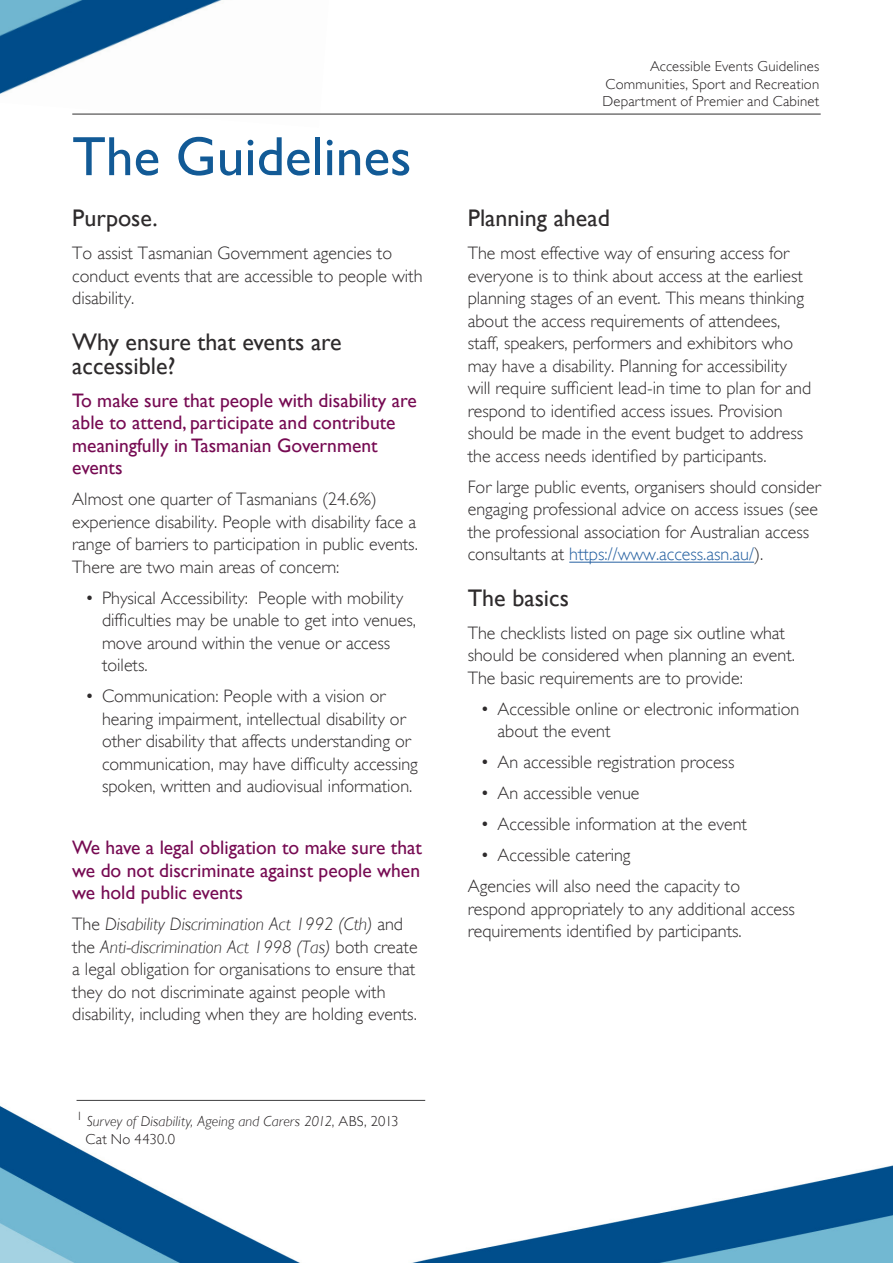
<style>
.page{position:relative;width:893px;height:1263px;background:#fff}
.page>*{position:absolute;margin:0;border:0;box-sizing:border-box;transform-origin:0 0}
.TitleHeading1_body{font:55.5px "Gill Sans";color:#125a96}
.H2_body{font:24px/24px "Gill Sans";color:#2e2b2c}
.Caption_H4{font:19.5px/22.5px "Gill Sans";color:#760a52}
.BodyP{font:300 18px/22.5px "Gill Sans";color:#2e2b2c}
.t1{font:300 14.4px/17.2px "Gill Sans";letter-spacing:.015em;color:#231f20;text-align:justify}
.footnote{font:italic 300 14.4px/18px "Gill Sans";letter-spacing:.01em;color:#231f20}
.s1{font-style:italic}
.s2{font-style:normal}
.s3{color:#2661a1}
</style>
<div class="page">
<img style="left:0;top:1099px;width:893px;height:164px">
<img style="left:0;top:0;width:331px;height:114px">
<hr style="left:72px;top:114px;width:749px;height:1px;background:#312f30">
<hr style="left:569px;top:562px;width:185px;height:1px;background:#2661a1">
<hr style="left:77px;top:1100px;width:348px;height:1px;background:#3e3e3f">
<h1 class="TitleHeading1_body" style="left:72px;top:124px;width:341px">The Guidelines</h1>
<h2 class="H2_body" style="left:72px;top:207px;width:87px">Purpose.</h2>
<p class="BodyP" style="left:72px;top:242px;width:352px">To assist Tasmanian Government agencies to conduct events that are accessible to people with disability.</p>
<h2 class="H2_body" style="left:72px;top:330px;width:271px">Why ensure that events are accessible?</h2>
<h4 class="Caption_H4" style="left:72px;top:389px;width:346px">To make sure that people with disability are able to attend, participate and contribute meaningfully in Tasmanian Government events</h4>
<p class="BodyP" style="left:72px;top:488px;width:347px">Almost one quarter of Tasmanians (24.6%) experience disability. People with disability face a range of barriers to participation in public events.<br>There are two main areas of concern:</p>
<p class="BodyP" style="left:102px;top:586px;width:315px;text-indent:-17px">• Physical Accessibility: People with mobility difficulties may be unable to get into venues, move around within the venue or access toilets.</p>
<p class="BodyP" style="left:102px;top:685px;width:317px;text-indent:-17px">• Communication: People with a vision or hearing impairment, intellectual disability or other disability that affects understanding or communication, may have difficulty accessing spoken, written and audiovisual information.</p>
<h4 class="Caption_H4" style="left:72px;top:837px;width:351px;text-align:justify">We have a legal obligation to make sure that we do not discriminate against people when we hold public events</h4>
<p class="BodyP" style="left:72px;top:913px;width:347px">The <span class="s1">Disability Discrimination Act 1992 (Cth)</span> and the <span class="s1">Anti-discrimination Act 1998 (Tas)</span> both create a legal obligation for organisations to ensure that they do not discriminate against people with disability, including when they are holding events.</p>
<p class="footnote" style="left:86px;top:1113px;width:314px;text-indent:-9px"><sup>1</sup> Survey of Disability, Ageing and Carers 2012<span class="s2">, ABS, 2013<br>Cat No 4430.0</span></p>
<p class="t1" style="left:602px;top:58px;width:218px;text-indent:48px">Accessible Events Guidelines Communities, Sport and Recreation Department of Premier and Cabinet</p>
<h2 class="H2_body" style="left:468px;top:207px;width:144px">Planning ahead</h2>
<p class="BodyP" style="left:468px;top:242px;width:345px">The most effective way of ensuring access for everyone is to think about access at the earliest planning stages of an event. This means thinking about the access requirements of attendees, staff, speakers, performers and exhibitors who may have a disability. Planning for accessibility will require sufficient lead-in time to plan for and respond to identified access issues. Provision should be made in the event budget to address the access needs identified by participants.</p>
<p class="BodyP" style="left:468px;top:476px;width:354px">For large public events, organisers should consider engaging professional advice on access issues (see the professional association for Australian access consultants at <span class="s3">https://www.access.asn.au/</span>).</p>
<h2 class="H2_body" style="left:468px;top:586px;width:103px">The basics</h2>
<p class="BodyP" style="left:468px;top:621px;width:329px">The checklists listed on page six outline what should be considered when planning an event.<br>The basic requirements are to provide:</p>
<p class="BodyP" style="left:497px;top:697px;width:303px;text-indent:-17px">• Accessible online or electronic information about the event</p>
<p class="BodyP" style="left:480px;top:751px;width:255px">• An accessible registration process</p>
<p class="BodyP" style="left:480px;top:782px;width:161px">• An accessible venue</p>
<p class="BodyP" style="left:480px;top:813px;width:268px">• Accessible information at the event</p>
<p class="BodyP" style="left:480px;top:844px;width:152px">• Accessible catering</p>
<p class="BodyP" style="left:468px;top:875px;width:329px">Agencies will also need the capacity to respond appropriately to any additional access requirements identified by participants.</p>
</div>
